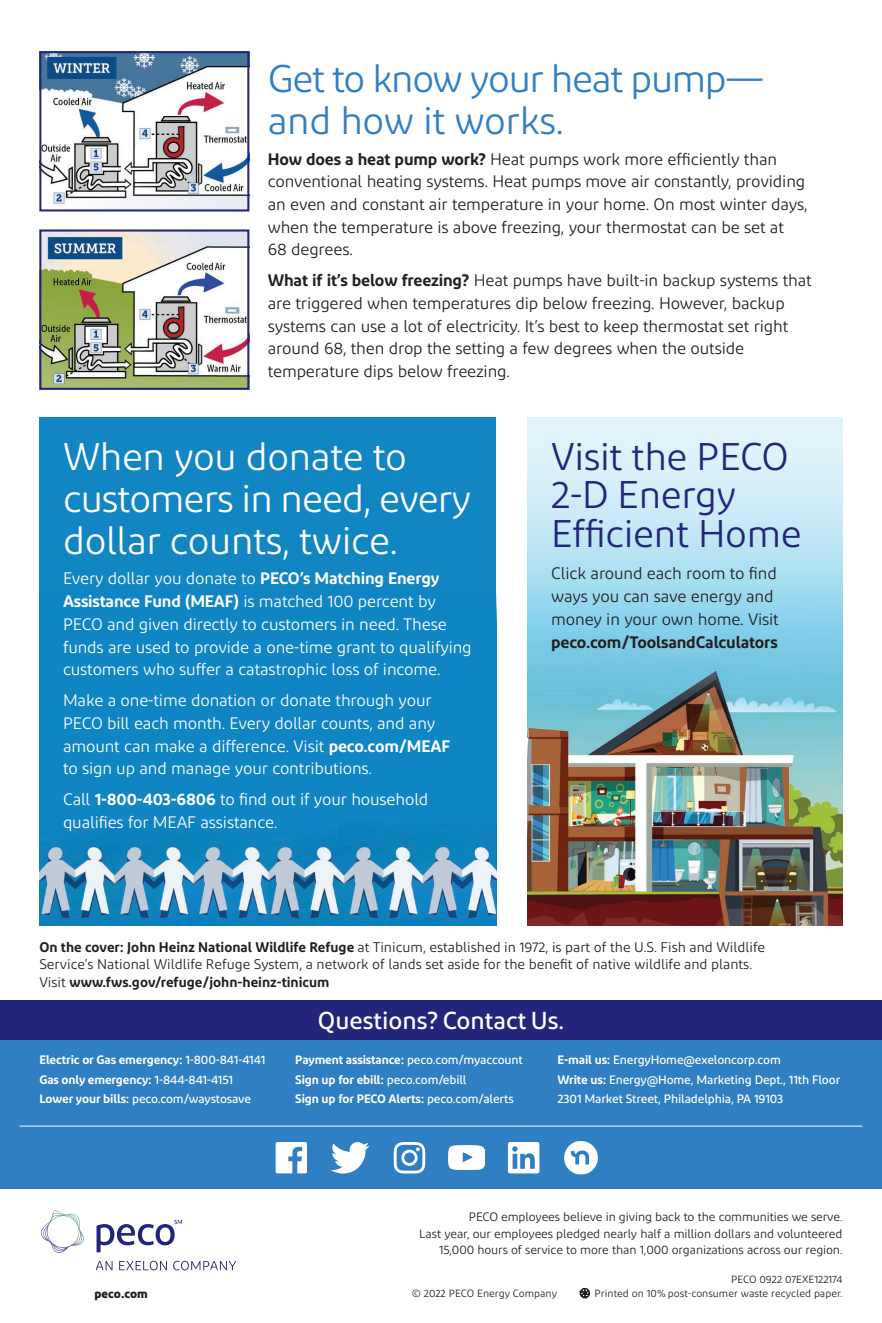
<style>
.page{position:relative;width:882px;height:1323px;background:#fff}
.page>*{position:absolute;margin:0;border:0;box-sizing:border-box;transform-origin:0 0}
.t1{font:38.5px/42px "Diodrum";letter-spacing:-.02em;color:#fff}
.t2{font:38.5px/42px "Diodrum";letter-spacing:-.035em;color:#307fc3}
.t3{font:38.5px/38.5px "Diodrum";letter-spacing:-.01em;color:#23257a}
.t4{font:500 24.5px "Diodrum";color:#fff}
.t5{font:16.62px/22.8px "Diodrum";letter-spacing:-.01em;color:#231f20}
.t6{font:16.62px/22.8px "Diodrum";letter-spacing:-.01em;color:#fff}
.t7{font:600 16.62px "Diodrum";letter-spacing:-.01em;color:#231f20}
.t8{font:14px/17.5px "Diodrum";color:#231f20}
.t9{font:600 12.25px/19.2px "Diodrum";letter-spacing:-.01em;color:#fff}
.t10{font:12.25px/16.6px "Diodrum";letter-spacing:-.01em;color:#231f20;text-align:right}
.t11{font:500 12.25px/19.2px "Diodrum";letter-spacing:-.01em;color:#fff}
.t12{font:700 12.25px "Diodrum";color:#231f20}
.t13{font:10.5px "Diodrum";color:#231f20}
.s1{font-weight:600}
.s2{font-weight:500}
</style>
<div class="page">
<div style="left:0;top:1040px;width:882px;height:149px;background:#307fc3"></div>
<div style="left:39px;top:417px;width:457px;height:508px;background:#1285c3"></div>
<img style="left:39px;top:831px;width:457px;height:94px">
<svg style="left:528px;top:417px;width:315px;height:178px"></svg>
<img style="left:528px;top:595px;width:315px;height:330px">
<hr style="left:20px;top:1126px;width:842px;height:1px;background:#fff">
<svg style="left:508px;top:1142px;width:31px;height:31px"></svg>
<svg style="left:331px;top:1142px;width:39px;height:32px"></svg>
<img style="left:42px;top:54px;width:204px;height:154px">
<div style="left:39px;top:51px;width:210px;height:160px;border:2px solid #23257a"></div>
<img style="left:42px;top:233px;width:204px;height:154px">
<div style="left:39px;top:230px;width:210px;height:160px;border:2px solid #23257a"></div>
<div style="left:0;top:1000px;width:882px;height:40px;background:#23257a"></div>
<svg style="left:276px;top:1142px;width:31px;height:31px"></svg>
<img style="left:563px;top:1140px;width:35px;height:35px">
<svg style="left:394px;top:1142px;width:31px;height:32px"></svg>
<img style="left:449px;top:1145px;width:35px;height:25px">
<svg style="left:97px;top:1220px;width:85px;height:32px"></svg>
<svg style="left:96px;top:1261px;width:140px;height:9px"></svg>
<svg style="left:41px;top:1210px;width:43px;height:43px"></svg>
<svg style="left:580px;top:1289px;width:9px;height:9px"></svg>
<p class="t2" style="left:268px;top:57px;width:498px">Get to know your heat pump— and how it works.</p>
<p class="t5" style="left:268px;top:147px;width:541px"><span class="s1">How does a heat pump work?</span> Heat pumps work more effciently than conventional heating systems. Heat pumps move air constantly, providing an even and constant air temperature in your home. On most winter days, when the temperature is above freezing, your thermostat can be set at<br>68 degrees.</p>
<p class="t5" style="left:268px;top:269px;width:546px"><span class="s1">What if it’s below freezing?</span> Heat pumps have built-in backup systems that are triggered when temperatures dip below freezing. However, backup systems can use a lot of electricity. It’s best to keep thermostat set right around 68, then drop the setting a few degrees when the outside temperature dips below freezing.</p>
<p class="t1" style="left:63px;top:435px;width:409px">When you donate to customers in need, every dollar counts, twice.</p>
<p class="t6" style="left:63px;top:567px;width:410px">Every dollar you donate to <span class="s1">PECO’s Matching Energy Assistance Fund (MEAF)</span> is matched 100 percent by PECO and given directly to customers in need. These funds are used to provide a one-time grant to qualifying customers who suffer a catastrophic loss of income.</p>
<p class="t6" style="left:63px;top:689px;width:389px">Make a one-time donation or donate through your PECO bill each month. Every dollar counts, and any amount can make a difference. Visit <span class="s1">peco.com/MEAF </span>to sign up and manage your contributions.</p>
<p class="t6" style="left:63px;top:787px;width:367px">Call <span class="s1">1-800-403-6806</span> to fnd out if your household qualifes for MEAF assistance.</p>
<p class="t3" style="left:551px;top:437px;width:252px">Visit the PECO<br>2-D Energy<br>Effcient Home</p>
<p class="t5" style="left:551px;top:562px;width:229px">Click around each room to fnd ways you can save energy and money in your own home. Visit</p>
<p class="t7" style="left:551px;top:631px;width:228px">peco.com/ToolsandCalculators</p>
<p class="t8" style="left:39px;top:938px;width:727px"><span class="s1">On the cover: John Heinz National Wildlife Refuge</span> at Tinicum, established in 1972, is part of the U.S. Fish and Wildlife<br>Service’s National Wildlife Refuge System, a network of lands set aside for the beneft of native wildlife and plants.<br>Visit <span class="s1">www.fws.gov/refuge/john-heinz-tinicum</span></p>
<p class="t4" style="left:318px;top:1005px;width:248px">Questions? Contact Us.</p>
<p class="t9" style="left:39px;top:1050px;width:227px">Electric or Gas emergency: <span class="s2">1-800-841-4141<br></span>Gas only emergency: <span class="s2">1-844-841-4151<br></span>Lower your bills: <span class="s2">peco.com/waystosave</span></p>
<p class="t9" style="left:295px;top:1050px;width:229px">Payment assistance: <span class="s2">peco.com/myaccount<br></span>Sign up for ebill: <span class="s2">peco.com/ebill<br></span>Sign up for PECO Alerts: <span class="s2">peco.com/alerts</span></p>
<p class="t11" style="left:557px;top:1050px;width:284px"><span class="s1">E-mail us:</span> EnergyHome@exeloncorp.com<br><span class="s1">Write us:</span> Energy@Home, Marketing Dept., 11th Floor<br>2301 Market Street, Philadelphia, PA 19103</p>
<p class="t12" style="left:94px;top:1286px;width:55px">peco.com</p>
<p class="t10" style="left:419px;top:1208px;width:425px">PECO employees believe in giving back to the communities we serve.<br>Last year, our employees pledged nearly half a million dollars and volunteered<br>15,000 hours of service to more than 1,000 organizations across our region.</p>
<p class="t13" style="left:731px;top:1273px;width:113px">PECO 0922 07EXE122174</p>
<p class="t13" style="left:412px;top:1287px;width:146px">© 2022 PECO Energy Company</p>
<p class="t13" style="left:595px;top:1287px;width:250px">Printed on 10% post-consumer waste recycled paper.</p>
</div>
